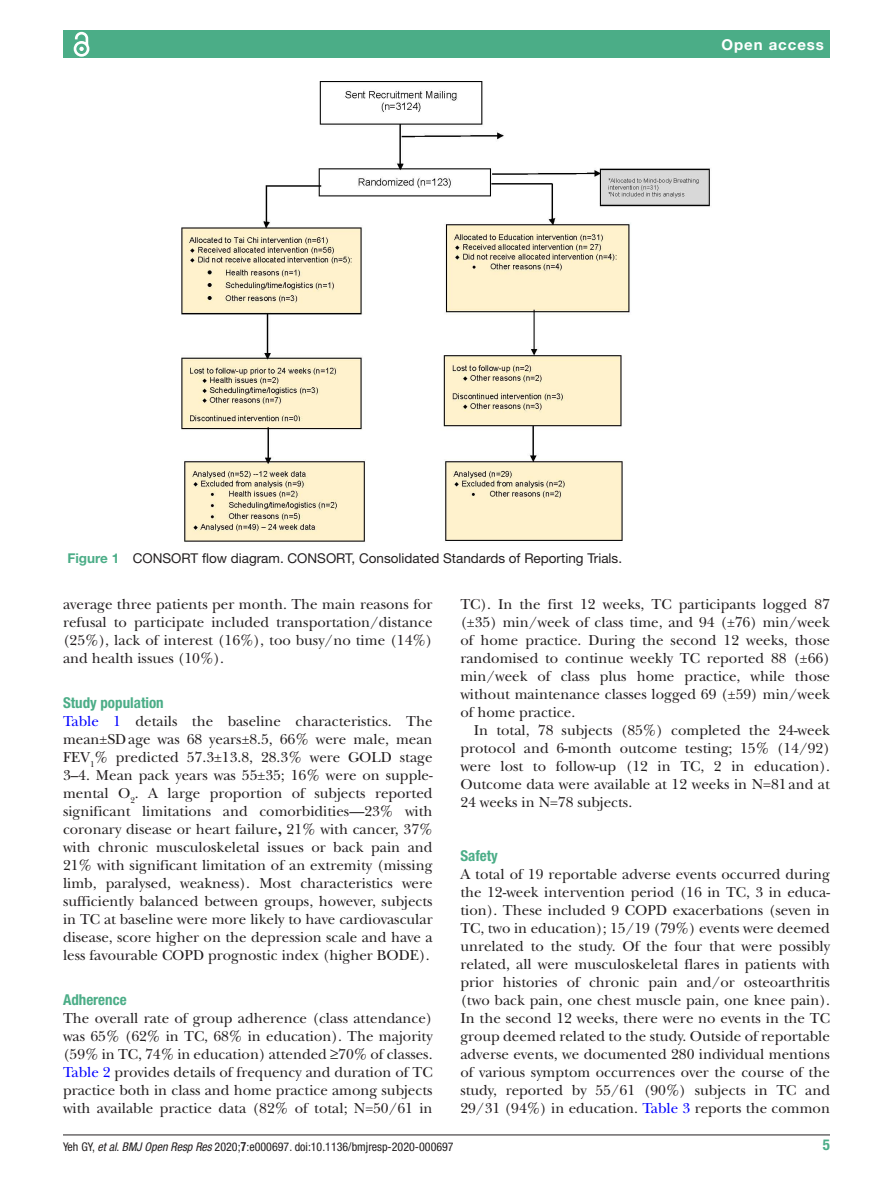
<style>
.page{position:relative;width:893px;height:1191px;background:#fff}
.page>*{position:absolute;margin:0;border:0;box-sizing:border-box;transform-origin:0 0}
.t1{font:15px/18px "New Baskerville";color:#231f20;text-align:justify}
.t2{font:700 condensed 15px "Helvetica Neue LT Std";color:#4bad87}
.t3{font:700 15px "Helvetica Neue LT Std";letter-spacing:.065em;color:#fff}
.t4{font:13.5px "Helvetica Neue LT Std";color:#231f20}
.t5{font:condensed 12px "Helvetica Neue LT Std";color:#231f20}
.s1{font-weight:700;color:#4bad87}
.s2{color:#00f}
.s3{font-weight:700}
.s4{font-style:italic}
.s5{font-family:"Helvetica";font-weight:700}
</style>
<div class="page">
<hr style="left:63px;top:1134px;width:767px;height:1px;background:#231f20">
<div style="left:63px;top:31px;width:767px;height:27px;background:#4bad87"></div>
<svg style="left:73px;top:31px;width:17px;height:26px"></svg>
<img style="left:181px;top:81px;width:529px;height:461px">
<p class="t3" style="left:721px;top:35px;width:104px">Open access</p>
<p class="t4" style="left:68px;top:550px;width:556px"><span class="s1">Figure 1</span> CONSORT flow diagram. CONSORT, Consolidated Standards of Reporting Trials.</p>
<p class="t1" style="left:63px;top:595px;width:371px">average three patients per month. The main reasons for refusal to participate included transportation/distance (25%), lack of interest (16%), too busy/no time (14%) and health issues (10%).</p>
<p class="t2" style="left:63px;top:693px;width:102px">Study population</p>
<p class="t1" style="left:63px;top:712px;width:371px"><span class="s2">Table 1</span> details the baseline characteristics. The mean±SDage was 68 years±8.5, 66% were male, mean FEV<sub>1</sub>% predicted 57.3±13.8, 28.3% were GOLD stage 3–4. Mean pack years was 55±35; 16% were on supple&shy;mental O<sub>2</sub>. A large proportion of subjects reported significant limitations and comorbidities—23% with coronary disease or heart failure<span class="s3">,</span> 21% with cancer, 37% with chronic musculoskeletal issues or back pain and 21% with significant limitation of an extremity (missing limb, paralysed, weakness). Most characteristics were sufficiently balanced between groups, however, subjects in TC at baseline were more likely to have cardiovascular disease, score higher on the depression scale and have a less favourable COPD prognostic index (higher BODE).</p>
<p class="t2" style="left:63px;top:990px;width:65px">Adherence</p>
<p class="t1" style="left:63px;top:1009px;width:371px">The overall rate of group adherence (class attendance) was 65% (62% in TC, 68% in education). The majority (59% in TC, 74% in education) attended ≥70% of classes.<br><span class="s2">Table 2</span> provides details of frequency and duration of TC practice both in class and home practice among subjects with available practice data (82% of total; N=50/61 in</p>
<p class="t1" style="left:460px;top:595px;width:371px">TC). In the first 12 weeks, TC participants logged 87 (±35) min/week of class time, and 94 (±76) min/week of home practice. During the second 12 weeks, those randomised to continue weekly TC reported 88 (±66) min/week of class plus home practice, while those without maintenance classes logged 69 (±59) min/week of home practice.</p>
<p class="t1" style="left:460px;top:721px;width:371px;text-indent:14px">In total, 78 subjects (85%) completed the 24-week protocol and 6-month outcome testing; 15% (14/92) were lost to follow-up (12 in TC, 2 in education).<br>Outcome data were available at 12 weeks in N=81and at 24 weeks in N=78 subjects.</p>
<p class="t2" style="left:460px;top:846px;width:39px">Safety</p>
<p class="t1" style="left:460px;top:865px;width:371px">A total of 19 reportable adverse events occurred during the 12-week intervention period (16 in TC, 3 in educa&shy;tion). These included 9 COPD exacerbations (seven in TC, two in education); 15/19 (79%) events were deemed unrelated to the study. Of the four that were possibly related, all were musculoskeletal flares in patients with prior histories of chronic pain and/or osteoarthritis (two back pain, one chest muscle pain, one knee pain).<br>In the second 12 weeks, there were no events in the TC group deemed related to the study. Outside of reportable adverse events, we documented 280 individual mentions of various symptom occurrences over the course of the study, reported by 55/61 (90%) subjects in TC and 29/31 (94%) in education. <span class="s2">Table 3</span> reports the common</p>
<p class="t5" style="left:63px;top:1139px;width:392px">Yeh GY, <span class="s4">et al</span>. <span class="s4">BMJ Open Resp Res</span> 2020;<span class="s5">7</span>:e000697. doi:10.1136/bmjresp-2020-000697</p>
<p class="t2" style="left:823px;top:1135px;width:9px">5</p>
</div>
